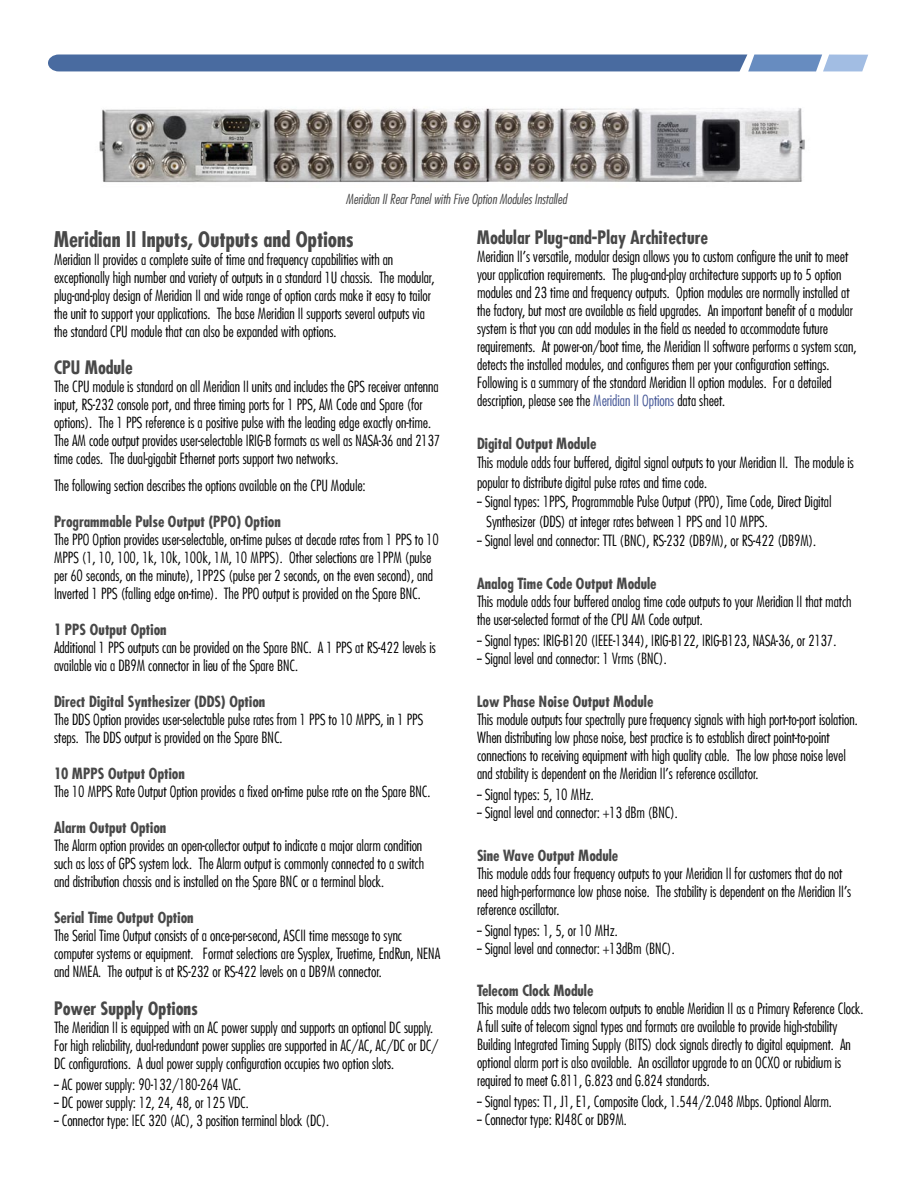
<style>
.page{position:relative;width:918px;height:1188px;background:#fff}
.page>*{position:absolute;margin:0;border:0;box-sizing:border-box;transform-origin:0 0}
.t1{font:700 condensed 21px "Futura";color:#484848}
.t2{font:700 condensed 18px "Futura";color:#484848}
.t3{font:300 condensed 15px/18px "Futura";color:#000}
.t4{font:700 condensed 15px "Futura";color:#484848}
.t5{font:italic 300 condensed 13.5px "Futura";color:#484848}
.s1{color:#445696}
</style>
<div class="page">
<svg style="left:48px;top:55px;width:820px;height:16px;background:#5475a8"></svg>
<img style="left:99px;top:108px;width:706px;height:75px">
<p class="t5" style="left:346px;top:191px;width:222px">Meridian II Rear Panel with Five Option Modules Installed</p>
<h1 class="t1" style="left:54px;top:225px;width:301px">Meridian II Inputs, Outputs and Options</h1>
<p class="t3" style="left:54px;top:250px;width:382px">Meridian II provides a complete suite of time and frequency capabilities with an exceptionally high number and variety of outputs in a standard 1U chassis. The modular, plug-and-play design of Meridian II and wide range of option cards make it easy to tailor the unit to support your applications. The base Meridian II supports several outputs via the standard CPU module that can also be expanded with options.</p>
<p class="t2" style="left:54px;top:356px;width:80px">CPU Module</p>
<p class="t3" style="left:54px;top:377px;width:388px">The CPU module is standard on all Meridian II units and includes the GPS receiver antenna input, RS-232 console port, and three timing ports for 1 PPS, AM Code and Spare (for options). The 1 PPS reference is a positive pulse with the leading edge exactly on-time.<br>The AM code output provides user-selectable IRIG-B formats as well as NASA-36 and 2137 time codes. The dual-gigabit Ethernet ports support two networks.</p>
<p class="t3" style="left:54px;top:476px;width:313px">The following section describes the options available on the CPU Module:</p>
<p class="t4" style="left:54px;top:512px;width:228px">Programmable Pulse Output (PPO) Option</p>
<p class="t3" style="left:54px;top:530px;width:387px">The PPO Option provides user-selectable, on-time pulses at decade rates from 1 PPS to 10<br>MPPS (1, 10, 100, 1k, 10k, 100k, 1M, 10 MPPS). Other selections are 1PPM (pulse per 60 seconds, on the minute), 1PP2S (pulse per 2 seconds, on the even second), and Inverted 1 PPS (falling edge on-time). The PPO output is provided on the Spare BNC.</p>
<p class="t4" style="left:54px;top:620px;width:114px">1 PPS Output Option</p>
<p class="t3" style="left:54px;top:638px;width:383px">Additional 1 PPS outputs can be provided on the Spare BNC. A 1 PPS at RS-422 levels is available via a DB9M connector in lieu of the Spare BNC.</p>
<p class="t4" style="left:54px;top:692px;width:213px">Direct Digital Synthesizer (DDS) Option</p>
<p class="t3" style="left:54px;top:710px;width:371px">The DDS Option provides user-selectable pulse rates from 1 PPS to 10 MPPS, in 1 PPS steps. The DDS output is provided on the Spare BNC.</p>
<p class="t4" style="left:54px;top:764px;width:132px">10 MPPS Output Option</p>
<p class="t3" style="left:54px;top:782px;width:378px">The 10 MPPS Rate Output Option provides a fixed on-time pulse rate on the Spare BNC.</p>
<p class="t4" style="left:54px;top:818px;width:114px">Alarm Output Option</p>
<p class="t3" style="left:54px;top:836px;width:372px;text-align:justify">The Alarm option provides an open-collector output to indicate a major alarm condition such as loss of GPS system lock. The Alarm output is commonly connected to a switch and distribution chassis and is installed on the Spare BNC or a terminal block.</p>
<p class="t4" style="left:54px;top:908px;width:141px">Serial Time Output Option</p>
<p class="t3" style="left:54px;top:926px;width:388px">The Serial Time Output consists of a once-per-second, ASCII time message to sync computer systems or equipment. Format selections are Sysplex, Truetime, EndRun, NENA and NMEA. The output is at RS-232 or RS-422 levels on a DB9M connector.</p>
<p class="t2" style="left:54px;top:996px;width:146px">Power Supply Options</p>
<p class="t3" style="left:54px;top:1018px;width:386px">The Meridian II is equipped with an AC power supply and supports an optional DC supply.<br>For high reliability, dual-redundant power supplies are supported in AC/AC, AC/DC or DC/<br>DC configurations. A dual power supply configuration occupies two option slots.</p>
<p class="t3" style="left:54px;top:1075px;width:277px">-- AC power supply: 90-132/180-264 VAC.<br>-- DC power supply: 12, 24, 48, or 125 VDC.<br>-- Connector type: IEC 320 (AC), 3 position terminal block (DC).</p>
<p class="t2" style="left:477px;top:226px;width:232px">Modular Plug-and-Play Architecture</p>
<p class="t3" style="left:477px;top:247px;width:381px">Meridian II’s versatile, modular design allows you to custom configure the unit to meet your application requirements. The plug-and-play architecture supports up to 5 option modules and 23 time and frequency outputs. Option modules are normally installed at the factory, but most are available as field upgrades. An important benefit of a modular system is that you can add modules in the field as needed to accommodate future requirements. At power-on/boot time, the Meridian II software performs a system scan, detects the installed modules, and configures them per your configuration settings.<br>Following is a summary of the standard Meridian II option modules. For a detailed description, please see the <span class="s1">Meridian II Options</span> data sheet.</p>
<p class="t4" style="left:477px;top:434px;width:121px">Digital Output Module</p>
<p class="t3" style="left:477px;top:454px;width:378px">This module adds four buffered, digital signal outputs to your Meridian II. The module is</p>
<p class="t3" style="left:477px;top:473px;width:232px">popular to distribute digital pulse rates and time code.</p>
<p class="t3" style="left:477px;top:493px;width:356px">-- Signal types: 1PPS, Programmable Pulse Output (PPO), Time Code, Direct Digital</p>
<p class="t3" style="left:486px;top:512px;width:283px">Synthesizer (DDS) at integer rates between 1 PPS and 10 MPPS.</p>
<p class="t3" style="left:477px;top:532px;width:341px">-- Signal level and connector: TTL (BNC), RS-232 (DB9M), or RS-422 (DB9M).</p>
<p class="t4" style="left:477px;top:574px;width:181px">Analog Time Code Output Module</p>
<p class="t3" style="left:477px;top:592px;width:376px">This module adds four buffered analog time code outputs to your Meridian II that match the user-selected format of the CPU AM Code output.</p>
<p class="t3" style="left:477px;top:631px;width:361px">-- Signal types: IRIG-B120 (IEEE-1344), IRIG-B122, IRIG-B123, NASA-36, or 2137. -- Signal level and connector: 1 Vrms (BNC).</p>
<p class="t4" style="left:477px;top:692px;width:178px">Low Phase Noise Output Module</p>
<p class="t3" style="left:477px;top:710px;width:382px">This module outputs four spectrally pure frequency signals with high port-to-port isolation.<br>When distributing low phase noise, best practice is to establish direct point-to-point connections to receiving equipment with high quality cable. The low phase noise level and stability is dependent on the Meridian II’s reference oscillator.</p>
<p class="t3" style="left:477px;top:785px;width:202px">-- Signal types: 5, 10 MHz.<br>-- Signal level and connector: +13 dBm (BNC).</p>
<p class="t4" style="left:477px;top:845px;width:143px">Sine Wave Output Module</p>
<p class="t3" style="left:477px;top:864px;width:376px">This module adds four frequency outputs to your Meridian II for customers that do not need high-performance low phase noise. The stability is dependent on the Meridian II’s reference oscillator.</p>
<p class="t3" style="left:477px;top:921px;width:199px">-- Signal types: 1, 5, or 10 MHz.<br>-- Signal level and connector: +13dBm (BNC).</p>
<p class="t4" style="left:477px;top:981px;width:118px">Telecom Clock Module</p>
<p class="t3" style="left:477px;top:1000px;width:388px">This module adds two telecom outputs to enable Meridian II as a Primary Reference Clock.<br>A full suite of telecom signal types and formats are available to provide high-stability Building Integrated Timing Supply (BITS) clock signals directly to digital equipment. An optional alarm port is also available. An oscillator upgrade to an OCXO or rubidium is required to meet G.811, G.823 and G.824 standards.</p>
<p class="t3" style="left:477px;top:1093px;width:356px">-- Signal types: T1, J1, E1, Composite Clock, 1.544/2.048 Mbps. Optional Alarm. -- Connector type: RJ48C or DB9M.</p>
</div>
